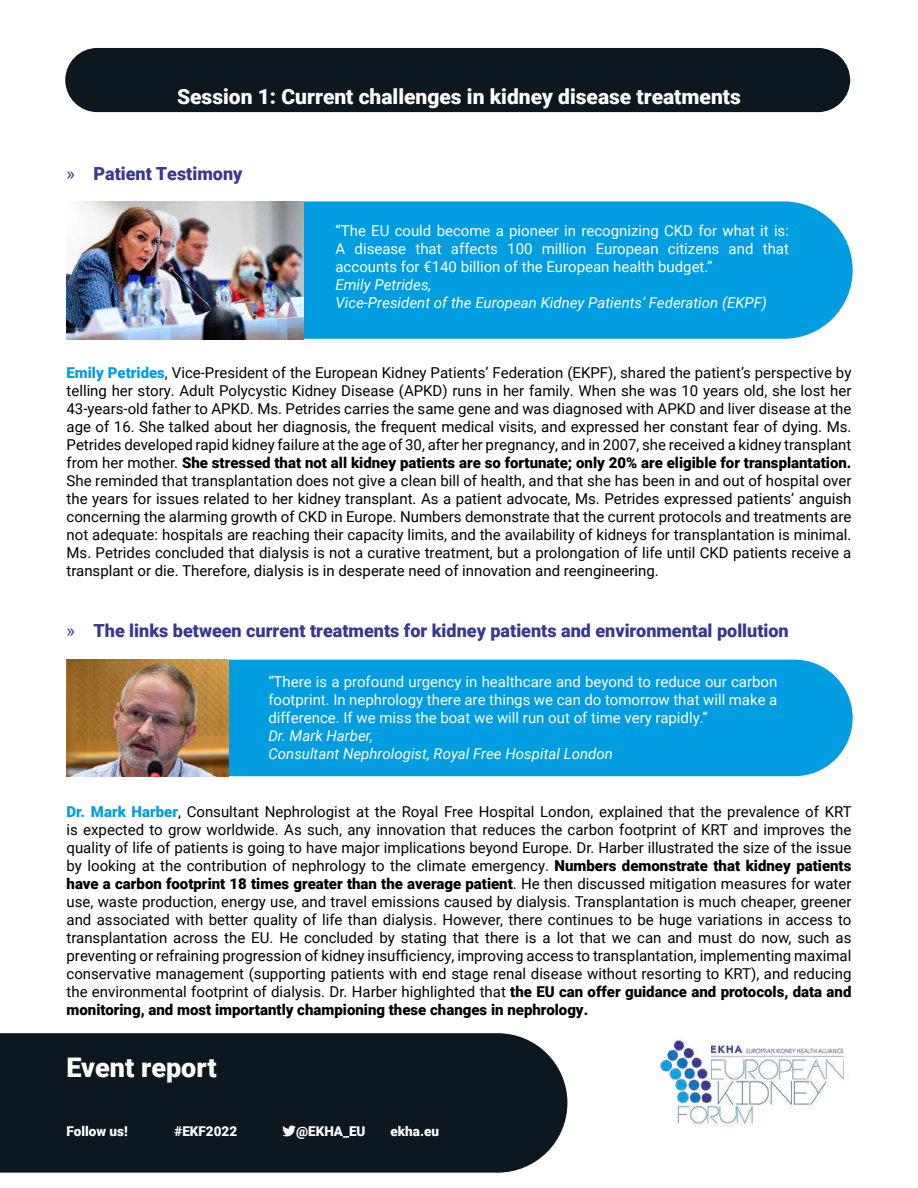
<style>
.page{position:relative;width:918px;height:1188px;background:#fff}
.page>*{position:absolute;margin:0;border:0;box-sizing:border-box;transform-origin:0 0}
.t1{font:900 27px "Roboto";color:#fff}
.t2{font:900 21px "Roboto";color:#fff}
.t3{font:900 18px "Roboto";color:#393790}
.t4{font:15px/18px "Roboto";color:#000;text-align:justify}
.t5{font:15px/18px "Roboto";color:#fff;text-align:justify}
.t6{font:italic 15px/18px "Roboto";color:#fff}
.t7{font:900 13.5px "Roboto";color:#fff}
.s1{font-weight:400}
.s2{font-weight:900;color:#009ee0}
.s3{font-weight:900}
</style>
<div class="page">
<div style="left:0;top:1033px;width:567px;height:140px;background:#0c171f"></div>
<img style="left:658px;top:1036px;width:187px;height:91px">
<div style="left:65px;top:48px;width:785px;height:64px;background:#0c171f;border-radius:32px"></div>
<div style="left:303px;top:201px;width:550px;height:138px;background:#009ee0"></div>
<img style="left:67px;top:201px;width:236px;height:138px">
<div style="left:229px;top:660px;width:624px;height:116px;background:#009ee0"></div>
<img style="left:67px;top:659px;width:162px;height:117px">
<svg style="left:283px;top:1126px;width:13px;height:11px"></svg>
<h2 class="t2" style="left:177px;top:82px;width:565px">Session 1: Current challenges in kidney disease treatments</h2>
<p class="t3" style="left:67px;top:161px;width:177px"><span class="s1">»</span> Patient Testimony</p>
<p class="t5" style="left:335px;top:221px;width:455px">“The EU could become a pioneer in recognizing CKD for what it is:<br>A disease that affects 100 million European citizens and that accounts for €140 billion of the European health budget.”</p>
<p class="t6" style="left:335px;top:275px;width:433px">Emily Petrides,<br>Vice-President of the European Kidney Patients’ Federation (EKPF)</p>
<p class="t4" style="left:67px;top:363px;width:786px"><span class="s2">Emily Petrides</span>, Vice-President of the European Kidney Patients’ Federation (EKPF), shared the patient’s perspective by telling her story. Adult Polycystic Kidney Disease (APKD) runs in her family. When she was 10 years old, she lost her 43-years-old father to APKD. Ms. Petrides carries the same gene and was diagnosed with APKD and liver disease at the age of 16. She talked about her diagnosis, the frequent medical visits, and expressed her constant fear of dying. Ms.<br>Petrides developed rapid kidney failure at the age of 30, after her pregnancy, and in 2007, she received a kidney transplant from her mother. <span class="s3">She stressed that not all kidney patients are so fortunate; only 20% are eligible for transplantation.<br></span>She reminded that transplantation does not give a clean bill of health, and that she has been in and out of hospital over the years for issues related to her kidney transplant. As a patient advocate, Ms. Petrides expressed patients’ anguish concerning the alarming growth of CKD in Europe. Numbers demonstrate that the current protocols and treatments are not adequate: hospitals are reaching their capacity limits, and the availability of kidneys for transplantation is minimal.<br>Ms. Petrides concluded that dialysis is not a curative treatment, but a prolongation of life until CKD patients receive a transplant or die. Therefore, dialysis is in desperate need of innovation and reengineering.</p>
<p class="t3" style="left:67px;top:618px;width:724px"><span class="s1">»</span> The links between current treatments for kidney patients and environmental pollution</p>
<p class="t5" style="left:268px;top:672px;width:511px">“There is a profound urgency in healthcare and beyond to reduce our carbon footprint. In nephrology there are things we can do tomorrow that will make a difference. If we miss the boat we will run out of time very rapidly.”</p>
<p class="t6" style="left:268px;top:726px;width:346px">Dr. Mark Harber,<br>Consultant Nephrologist, Royal Free Hospital London</p>
<p class="t4" style="left:67px;top:802px;width:787px"><span class="s2">Dr. Mark Harber</span>, Consultant Nephrologist at the Royal Free Hospital London, explained that the prevalence of KRT is expected to grow worldwide. As such, any innovation that reduces the carbon footprint of KRT and improves the quality of life of patients is going to have major implications beyond Europe. Dr. Harber illustrated the size of the issue by looking at the contribution of nephrology to the climate emergency. <span class="s3">Numbers demonstrate that kidney patients have a carbon footprint 18 times greater than the average patient</span>. He then discussed mitigation measures for water use, waste production, energy use, and travel emissions caused by dialysis. Transplantation is much cheaper, greener and associated with better quality of life than dialysis. However, there continues to be huge variations in access to transplantation across the EU. He concluded by stating that there is a lot that we can and must do now, such as preventing or refraining progression of kidney insufficiency, improving access to transplantation, implementing maximal conservative management (supporting patients with end stage renal disease without resorting to KRT), and reducing the environmental footprint of dialysis. Dr. Harber highlighted that <span class="s3">the EU can offer guidance and protocols, data and monitoring, and most importantly championing these changes in nephrology.</span></p>
<h1 class="t1" style="left:67px;top:1048px;width:152px">Event report</h1>
<p class="t7" style="left:67px;top:1122px;width:63px">Follow us!</p>
<p class="t7" style="left:175px;top:1122px;width:64px">#EKF2022</p>
<p class="t7" style="left:283px;top:1122px;width:85px">▼▼▼@EKHA_EU</p>
<p class="t7" style="left:391px;top:1122px;width:50px">ekha.eu</p>
</div>
